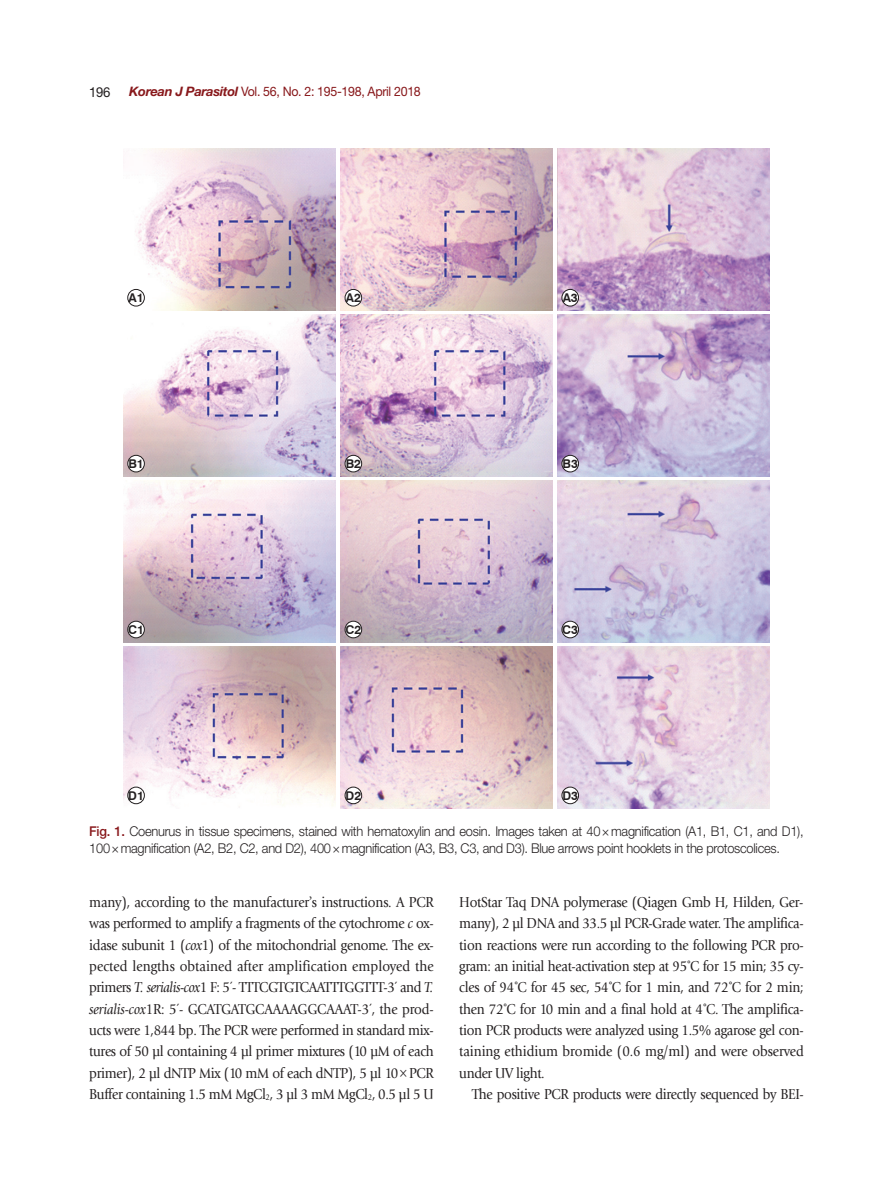
<style>
.page{position:relative;width:893px;height:1191px;background:#fff}
.page>*{position:absolute;margin:0;border:0;box-sizing:border-box;transform-origin:0 0}
.t1{font:15px/21.3px "Giovanni Std";letter-spacing:-.025em;color:#231f20;text-align:justify;scale:.9 1}
.t2{font:13.8px "Helvetica Neue LT Std";color:#231f20;scale:.95 1}
.t3{font:300 13.5px/16.2px "Helvetica Neue LT Std";letter-spacing:-.02em;color:#231f20;scale:.95 1}
.t4{font:13.05px "Helvetica Neue LT Std";letter-spacing:-.025em;color:#88181b;scale:.95 1}
.t5{font:700 12.15px "Swiss 721 BT";color:#231f20}
.s1{font-weight:700;font-style:italic}
.s2{font-weight:500;color:#88181b}
.s3{font-family:"Minion Pro"}
.s4{font-style:italic}
.s5{font-family:"Myriad Pro";font-stretch:condensed}
.s6{font-size:8.7px}
</style>
<div class="page">
<img style="left:127px;top:149px;width:209px;height:161px">
<img style="left:340px;top:149px;width:213px;height:161px">
<img style="left:557px;top:149px;width:213px;height:161px">
<img style="left:123px;top:315px;width:213px;height:161px">
<img style="left:340px;top:315px;width:213px;height:161px">
<img style="left:557px;top:315px;width:213px;height:161px">
<img style="left:123px;top:480px;width:213px;height:162px">
<img style="left:340px;top:480px;width:213px;height:162px">
<img style="left:557px;top:480px;width:213px;height:162px">
<img style="left:123px;top:646px;width:213px;height:160px">
<img style="left:340px;top:646px;width:213px;height:162px">
<img style="left:557px;top:646px;width:213px;height:162px">
<div style="left:128px;top:289px;width:16px;height:17px;background:#fff;border-radius:50%"></div>
<div style="left:128px;top:289px;width:17px;height:17px;border:1px solid #231f20;border-radius:50%"></div>
<div style="left:345px;top:289px;width:17px;height:17px;background:#fff;border-radius:50%"></div>
<div style="left:345px;top:289px;width:17px;height:17px;border:1px solid #231f20;border-radius:50%"></div>
<div style="left:562px;top:289px;width:17px;height:17px;background:#fff;border-radius:50%"></div>
<div style="left:562px;top:289px;width:17px;height:17px;border:1px solid #231f20;border-radius:50%"></div>
<div style="left:128px;top:455px;width:16px;height:17px;background:#fff;border-radius:50%"></div>
<div style="left:128px;top:455px;width:17px;height:17px;border:1px solid #231f20;border-radius:50%"></div>
<div style="left:345px;top:455px;width:17px;height:17px;background:#fff;border-radius:50%"></div>
<div style="left:345px;top:455px;width:17px;height:17px;border:1px solid #231f20;border-radius:50%"></div>
<div style="left:562px;top:455px;width:17px;height:17px;background:#fff;border-radius:50%"></div>
<div style="left:562px;top:455px;width:17px;height:17px;border:1px solid #231f20;border-radius:50%"></div>
<div style="left:128px;top:621px;width:16px;height:17px;background:#fff;border-radius:50%"></div>
<div style="left:128px;top:621px;width:17px;height:17px;border:1px solid #231f20;border-radius:50%"></div>
<div style="left:345px;top:621px;width:17px;height:17px;background:#fff;border-radius:50%"></div>
<div style="left:345px;top:621px;width:17px;height:17px;border:1px solid #231f20;border-radius:50%"></div>
<div style="left:562px;top:621px;width:17px;height:17px;background:#fff;border-radius:50%"></div>
<div style="left:562px;top:621px;width:17px;height:17px;border:1px solid #231f20;border-radius:50%"></div>
<div style="left:128px;top:787px;width:16px;height:16px;background:#fff;border-radius:50%"></div>
<div style="left:128px;top:787px;width:17px;height:17px;border:1px solid #231f20;border-radius:50%"></div>
<div style="left:345px;top:787px;width:17px;height:16px;background:#fff;border-radius:50%"></div>
<div style="left:345px;top:787px;width:17px;height:17px;border:1px solid #231f20;border-radius:50%"></div>
<div style="left:562px;top:787px;width:17px;height:16px;background:#fff;border-radius:50%"></div>
<div style="left:562px;top:787px;width:17px;height:17px;border:1px solid #231f20;border-radius:50%"></div>
<p class="t2" style="left:89px;top:83px;width:24px">196</p>
<p class="t4" style="left:129px;top:84px;width:308px"><span class="s1">Korean J Parasitol</span> Vol. 56, No. 2: 195-198, April 2018</p>
<p class="t5" style="left:128px;top:290px;width:17px">A1</p>
<p class="t5" style="left:346px;top:290px;width:17px">A2</p>
<p class="t5" style="left:563px;top:290px;width:17px">A3</p>
<p class="t5" style="left:128px;top:456px;width:17px">B1</p>
<p class="t5" style="left:346px;top:456px;width:17px">B2</p>
<p class="t5" style="left:563px;top:456px;width:17px">B3</p>
<p class="t5" style="left:128px;top:622px;width:17px">C1</p>
<p class="t5" style="left:345px;top:622px;width:17px">C2</p>
<p class="t5" style="left:562px;top:622px;width:17px">C3</p>
<p class="t5" style="left:128px;top:788px;width:17px">D1</p>
<p class="t5" style="left:346px;top:788px;width:17px">D2</p>
<p class="t5" style="left:562px;top:788px;width:17px">D3</p>
<p class="t3" style="left:89px;top:823px;width:753px"><span class="s2">Fig. 1.</span> Coenurus in tissue specimens, stained with hematoxylin and eosin. Images taken at 40×magnification (A1, B1, C1, and D1),<br>100×magnification (A2, B2, C2, and D2), 400×magnification (A3, B3, C3, and D3). Blue arrows point hooklets in the protoscolices.</p>
<p class="t1" style="left:89px;top:891px;width:384px">many), according to the manufacturer<span class="s3">’</span>s instructions. A PCR was performed to amplify a fragments of the cytochrome <span class="s4">c</span> ox&shy;idase subunit 1 (<span class="s4">cox</span>1) of the mitochondrial genome. The ex&shy;pected lengths obtained after amplification employed the primers <span class="s4">T. serialis</span>-<span class="s4">cox</span>1 F: 5<span class="s5">´</span>- TTTCGTGTCAATTTGGTTT-3<span class="s5">´</span> and <span class="s4">T. serialis</span>-<span class="s4">cox</span>1R: 5<span class="s5">´</span>- GCATGATGCAAAAGGCAAAT-3<span class="s5">´</span>, the prod&shy;ucts were 1,844 bp. The PCR were performed in standard mix&shy;tures of 50 μl containing 4 μl primer mixtures (10 μM of each primer), 2 μl dNTP Mix (10 mM of each dNTP), 5 μl 10<span class="s3">×</span>PCR Buffer containing 1.5 mM MgCl<span class="s6">2</span>, 3 μl 3 mM MgCl<span class="s6">2</span>, 0.5 μl 5 U</p>
<p class="t1" style="left:459px;top:891px;width:384px">HotStar Taq DNA polymerase (Qiagen Gmb H, Hilden, Ger&shy;many), 2 μl DNA and 33.5 μl PCR-Grade water. The amplifica&shy;tion reactions were run according to the following PCR pro&shy;gram: an initial heat-activation step at 95˚C for 15 min; 35 cy&shy;cles of 94˚C for 45 sec, 54˚C for 1 min, and 72˚C for 2 min; then 72˚C for 10 min and a final hold at 4˚C. The amplifica&shy;tion PCR products were analyzed using 1.5% agarose gel con&shy;taining ethidium bromide (0.6 mg/ml) and were observed under UV light.</p>
<p class="t1" style="left:472px;top:1083px;width:370px">The positive PCR products were directly sequenced by BEI-</p>
</div>
